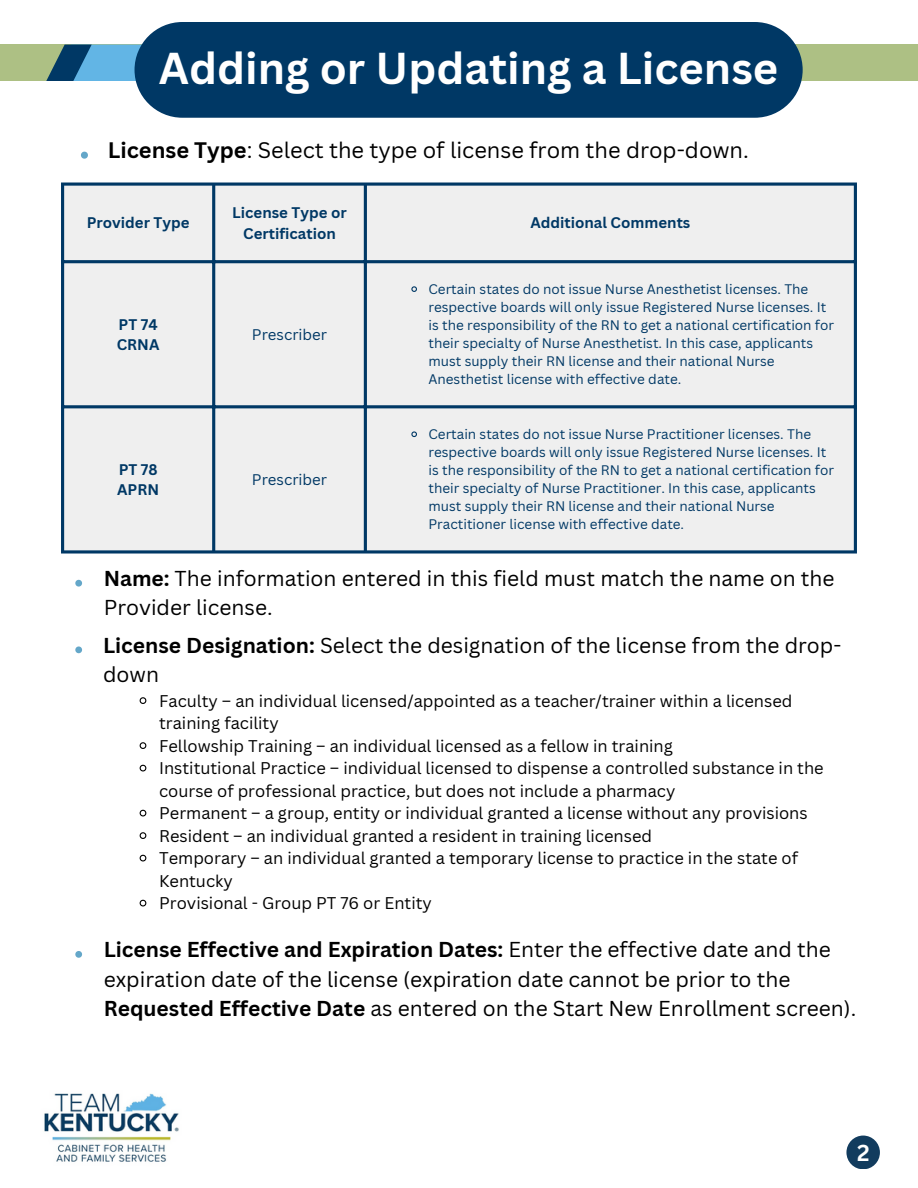
<style>
.page{position:relative;width:918px;height:1188px;background:#fff}
.page>*{position:absolute;margin:0;border:0;box-sizing:border-box;transform-origin:0 0}
.t1{font:700 43.5px "Canva Sans";color:#fff}
.t2{font:700 22.5px "Canva Sans";color:#fff}
.t3{font:21.9px "Canva Sans";color:#000}
.t4{font:21px/29.2px "Canva Sans";color:#000}
.t5{font:16.5px/22.5px "Canva Sans";color:#000}
.t6{font:700 15px/20.2px "Canva Sans";color:#003865;text-align:center}
.t7{font:15px "Canva Sans";color:#003865}
.t8{font:13.5px/18px "Canva Sans";color:#003865}
.s1{font-weight:700}
</style>
<div class="page">
<div style="left:0;top:45px;width:918px;height:36px;background:#adc084"></div>
<div style="left:135px;top:22px;width:668px;height:96px;background:#003865;border-radius:48px"></div>
<div style="left:846px;top:1136px;width:34px;height:33px;background:#123c5e;border-radius:50%"></div>
<svg style="left:46px;top:45px;width:96px;height:36px"></svg>
<img style="left:44px;top:1093px;width:135px;height:69px">
<svg style="left:81px;top:152px;width:7px;height:7px"></svg>
<svg style="left:75px;top:580px;width:7px;height:7px"></svg>
<svg style="left:75px;top:646px;width:7px;height:7px"></svg>
<svg style="left:139px;top:697px;width:8px;height:7px"></svg>
<svg style="left:139px;top:742px;width:8px;height:7px"></svg>
<svg style="left:139px;top:764px;width:8px;height:8px"></svg>
<svg style="left:139px;top:809px;width:8px;height:8px"></svg>
<svg style="left:139px;top:832px;width:8px;height:7px"></svg>
<svg style="left:139px;top:854px;width:8px;height:8px"></svg>
<svg style="left:139px;top:899px;width:8px;height:8px"></svg>
<div style="left:64px;top:186px;width:790px;height:364px;background:#efefef"></div>
<svg style="left:411px;top:285px;width:7px;height:8px"></svg>
<svg style="left:411px;top:431px;width:7px;height:7px"></svg>
<hr style="left:61px;top:186px;width:3px;height:364px;background:#003865">
<hr style="left:212px;top:186px;width:3px;height:364px;background:#003865">
<hr style="left:364px;top:186px;width:3px;height:364px;background:#003865">
<hr style="left:854px;top:186px;width:3px;height:364px;background:#003865">
<hr style="left:61px;top:183px;width:796px;height:3px;background:#003865">
<hr style="left:61px;top:260px;width:796px;height:3px;background:#003865">
<hr style="left:61px;top:405px;width:796px;height:3px;background:#003865">
<svg style="left:61px;top:550px;width:796px;height:4px;fill:#003865"></svg>
<svg style="left:75px;top:951px;width:7px;height:7px"></svg>
<p class="t1" style="left:159px;top:37px;width:621px">Adding or Updating a License</p>
<p class="t3" style="left:108px;top:135px;width:643px"><span class="s1">License Type</span>: Select the type of license from the drop-down.</p>
<h2 class="t6" style="left:87px;top:212px;width:104px">Provider Type</h2>
<h2 class="t6" style="left:232px;top:202px;width:116px">License Type or<br>Certification</h2>
<p class="t6" style="left:530px;top:212px;width:162px">Additional Comments</p>
<p class="t6" style="left:119px;top:314px;width:41px">PT 74</p>
<p class="t6" style="left:117px;top:334px;width:44px">CRNA</p>
<p class="t6" style="left:119px;top:459px;width:40px">PT 78</p>
<p class="t6" style="left:117px;top:479px;width:43px">APRN</p>
<p class="t7" style="left:252px;top:324px;width:77px">Prescriber</p>
<h2 class="t7" style="left:252px;top:469px;width:77px">Prescriber</h2>
<p class="t8" style="left:428px;top:279px;width:407px">Certain states do not issue Nurse Anesthetist licenses. The respective boards will only issue Registered Nurse licenses. It is the responsibility of the RN to get a national certification for their specialty of Nurse Anesthetist. In this case, applicants must supply their RN license and their national Nurse Anesthetist license with effective date.</p>
<p class="t8" style="left:428px;top:425px;width:407px">Certain states do not issue Nurse Practitioner licenses. The respective boards will only issue Registered Nurse licenses. It is the responsibility of the RN to get a national certification for their specialty of Nurse Practitioner. In this case, applicants must supply their RN license and their national Nurse Practitioner license with effective date.</p>
<p class="t4" style="left:104px;top:563px;width:732px"><span class="s1">Name:</span> The information entered in this field must match the name on the<br>Provider license.</p>
<p class="t4" style="left:103px;top:630px;width:740px"><span class="s1">License Designation:</span> Select the designation of the license from the drop&shy;down</p>
<p class="t5" style="left:159px;top:689px;width:635px">Faculty – an individual licensed/appointed as a teacher/trainer within a licensed training facility</p>
<p class="t5" style="left:159px;top:734px;width:515px">Fellowship Training – an individual licensed as a fellow in training</p>
<p class="t5" style="left:159px;top:757px;width:666px">Institutional Practice – individual licensed to dispense a controlled substance in the course of professional practice, but does not include a pharmacy</p>
<p class="t5" style="left:159px;top:802px;width:650px">Permanent – a group, entity or individual granted a license without any provisions</p>
<p class="t5" style="left:159px;top:824px;width:494px">Resident – an individual granted a resident in training licensed</p>
<p class="t5" style="left:159px;top:847px;width:640px">Temporary – an individual granted a temporary license to practice in the state of<br>Kentucky</p>
<p class="t5" style="left:159px;top:892px;width:274px">Provisional - Group PT 76 or Entity</p>
<p class="t4" style="left:104px;top:935px;width:754px"><span class="s1">License Effective and Expiration Dates:</span> Enter the effective date and the expiration date of the license (expiration date cannot be prior to the<br><span class="s1">Requested Effective Date</span> as entered on the Start New Enrollment screen).</p>
<h1 class="t2" style="left:857px;top:1137px;width:14px">2</h1>
</div>
